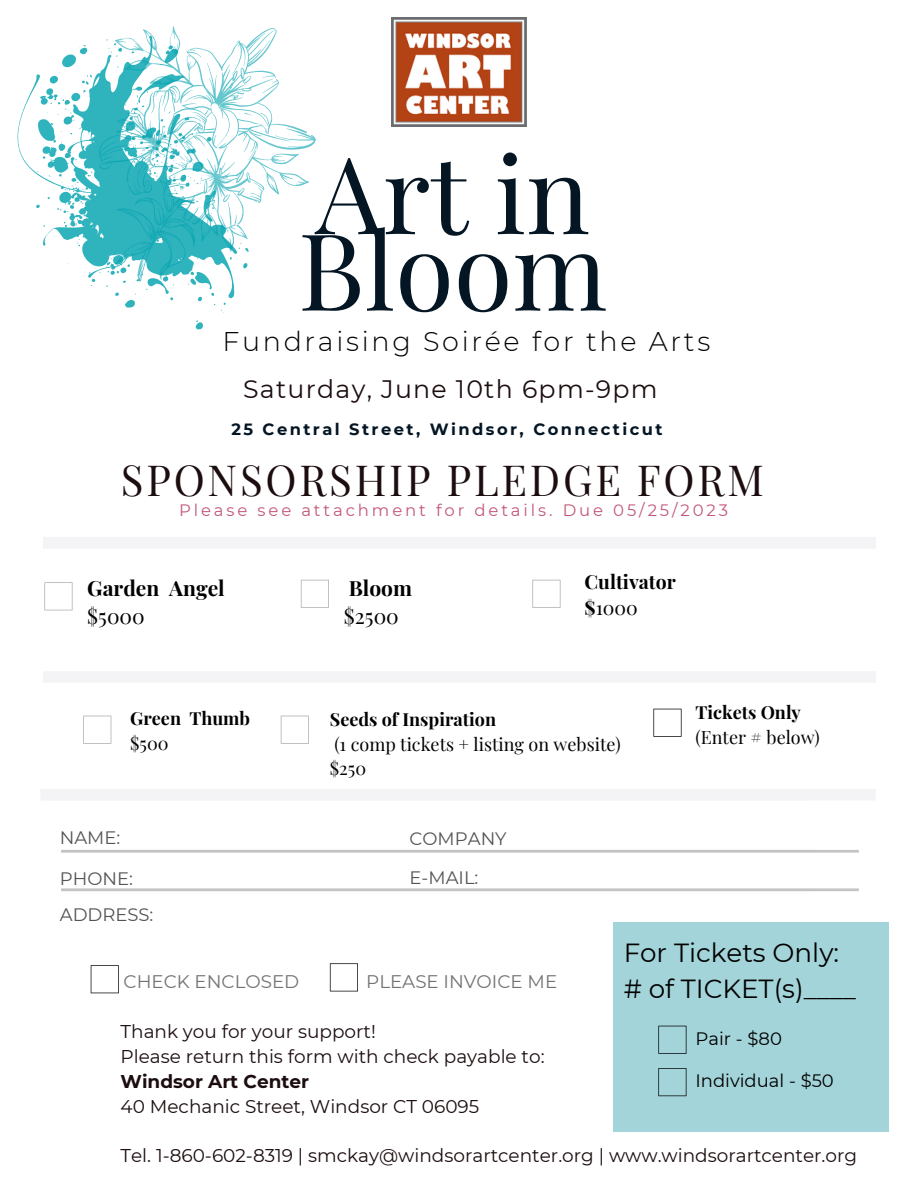
<style>
.page{position:relative;width:918px;height:1188px;background:#fff}
.page>*{position:absolute;margin:0;border:0;box-sizing:border-box;transform-origin:0 0}
.t1{font:106.8px/76.5px "Playfair Display";color:#041524}
.t2{font:42px "Playfair Display";letter-spacing:.065em;color:#1c0d0f}
.t3{font:300 27px "Montserrat";letter-spacing:.1em;color:#000}
.t4{font:26.25px "Montserrat";color:#000}
.t5{font:26.1px "Montserrat";color:#000}
.t6{font:25.2px "Montserrat";letter-spacing:.05em;color:#1c0d0f}
.t7{font:700 21px "Playfair Display";color:#000}
.t8{font:21px "Playfair Display";color:#000}
.t9{font:700 19.35px/25.8px "Playfair Display";color:#000}
.t10{font:18.45px/24.8px "Montserrat";color:#1c0d0f}
.t11{font:700 18.45px "Montserrat";color:#1c0d0f}
.t12{font:18.3px "Montserrat";color:#737373}
.t13{font:18px/24.8px "Playfair Display";color:#000}
.t14{font:700 18px "Playfair Display";color:#000}
.t15{font:18px/36px "Montserrat";color:#545454}
.t16{font:18px "Montserrat";color:#000}
.t17{font:16.5px "Montserrat";letter-spacing:.175em;color:#c25877}
.t18{font:700 16.35px "Montserrat";letter-spacing:.15em;color:#041524}
.s1{font-weight:400}
</style>
<div class="page">
<div style="left:613px;top:922px;width:276px;height:210px;background:#a3d4d9"></div>
<svg style="left:658px;top:1026px;width:28px;height:28px"></svg>
<svg style="left:658px;top:1068px;width:28px;height:28px"></svg>
<svg style="left:91px;top:965px;width:28px;height:28px"></svg>
<svg style="left:330px;top:963px;width:28px;height:28px"></svg>
<div style="left:43px;top:537px;width:833px;height:11px;background:#f4f4f6"></div>
<div style="left:43px;top:672px;width:833px;height:10px;background:#f4f4f6"></div>
<svg style="left:301px;top:580px;width:28px;height:28px"></svg>
<svg style="left:83px;top:716px;width:28px;height:28px"></svg>
<svg style="left:281px;top:716px;width:28px;height:28px"></svg>
<div style="left:41px;top:789px;width:834px;height:11px;background:#f4f4f6"></div>
<svg style="left:61px;top:850px;width:798px;height:3px;background:#cacaca"></svg>
<svg style="left:61px;top:888px;width:798px;height:3px;background:#cbcbcb"></svg>
<svg style="left:44px;top:582px;width:29px;height:28px"></svg>
<svg style="left:532px;top:580px;width:29px;height:28px"></svg>
<svg style="left:653px;top:709px;width:29px;height:28px"></svg>
<img style="left:391px;top:17px;width:135px;height:109px">
<svg style="left:143px;top:26px;width:173px;height:177px"></svg>
<svg style="left:36px;top:36px;width:213px;height:294px"></svg>
<h1 class="t1" style="left:298px;top:152px;width:311px">Art in<br>Bloom</h1>
<h3 class="t3" style="left:222px;top:324px;width:489px">Fundraising Soirée for the Arts</h3>
<h3 class="t6" style="left:243px;top:373px;width:416px">Saturday, June 10th 6pm-9pm</h3>
<p class="t18" style="left:231px;top:420px;width:433px">25 Central Street, Windsor, Connecticut</p>
<h2 class="t2" style="left:121px;top:450px;width:645px">SPONSORSHIP PLEDGE FORM</h2>
<p class="t17" style="left:179px;top:500px;width:551px">Please see attachment for details. Due 05/25/2023</p>
<p class="t7" style="left:87px;top:573px;width:139px">Garden Angel</p>
<p class="t8" style="left:87px;top:601px;width:59px">$5000</p>
<p class="t14" style="left:130px;top:706px;width:121px">Green Thumb</p>
<p class="t13" style="left:130px;top:730px;width:40px">$500</p>
<p class="t15" style="left:60px;top:820px;width:62px">NAME:</p>
<p class="t15" style="left:60px;top:860px;width:95px">PHONE:<br>ADDRESS:</p>
<p class="t7" style="left:349px;top:573px;width:65px">Bloom</p>
<p class="t8" style="left:344px;top:601px;width:56px">$2500</p>
<p class="t9" style="left:585px;top:568px;width:93px">Cultivator $<span class="s1">1000</span></p>
<p class="t14" style="left:330px;top:706px;width:168px">Seeds of Inspiration</p>
<p class="t13" style="left:330px;top:731px;width:292px">(1 comp tickets + listing on website) $250</p>
<p class="t15" style="left:410px;top:820px;width:99px;line-height:38.2px">COMPANY<br>E-MAIL:</p>
<p class="t14" style="left:696px;top:699px;width:107px">Tickets Only</p>
<p class="t13" style="left:696px;top:724px;width:126px">(Enter # below)</p>
<p class="t12" style="left:124px;top:971px;width:177px">CHECK ENCLOSED</p>
<p class="t12" style="left:366px;top:971px;width:192px">PLEASE INVOICE ME</p>
<h3 class="t4" style="left:624px;top:936px;width:217px">For Tickets Only:</h3>
<h3 class="t5" style="left:624px;top:972px;width:234px"># of TICKET(s)____</h3>
<p class="t10" style="left:121px;top:1020px;width:426px">Thank you for your support!<br>Please return this form with check payable to:</p>
<p class="t11" style="left:121px;top:1070px;width:190px">Windsor Art Center</p>
<p class="t10" style="left:121px;top:1094px;width:360px">40 Mechanic Street, Windsor CT 06095</p>
<p class="t10" style="left:121px;top:1143px;width:738px">Tel. 1-860-602-8319 | smckay@windsorartcenter.org | www.windsorartcenter.org</p>
<p class="t16" style="left:696px;top:1027px;width:88px">Pair - $80</p>
<p class="t16" style="left:695px;top:1070px;width:140px">Individual - $50</p>
</div>
